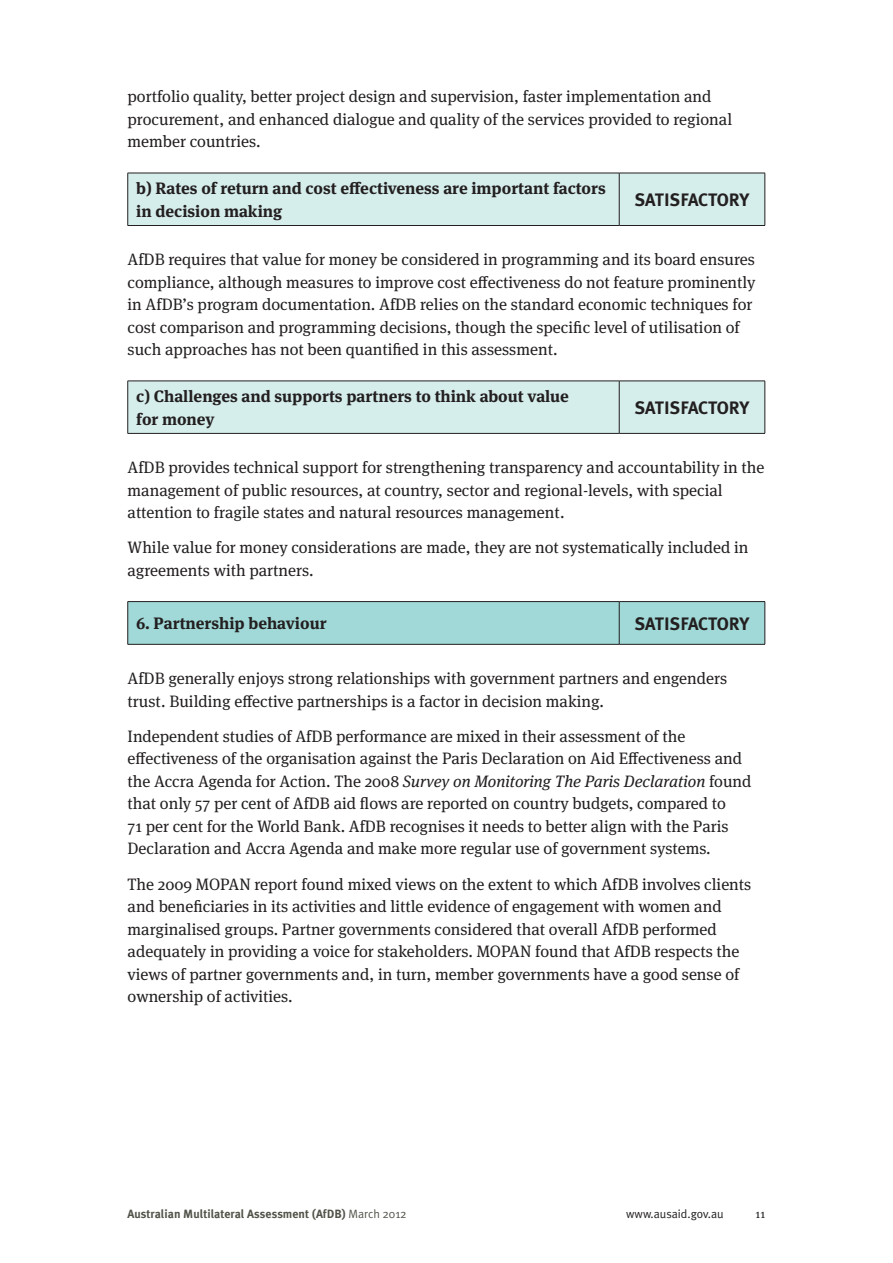
<style>
.page{position:relative;width:893px;height:1263px;background:#fff}
.page>*{position:absolute;margin:0;border:0;box-sizing:border-box;transform-origin:0 0}
._08bbbb_RIGHT_COLUMN{font:700 18px "Meta Plus";color:#231f20}
._04__BODY_TEXT{font:16.5px/22.5px "Meta Serif OT";color:#231f20}
._04__BODY_TEXT-2{font:700 16.5px/22.5px "Meta Serif OT";color:#231f20}
.t1{font:700 12px "Meta Plus";color:#53534a}
.t2{font:12px "Meta Plus Normal";color:#231f20}
.t3{font:12px "Meta Serif OT";color:#231f20}
.s1{font-style:italic}
.s2{font-family:"Meta Plus Normal";font-weight:400}
</style>
<div class="page">
<div style="left:128px;top:174px;width:637px;height:51px;background:#d5edeb"></div>
<hr style="left:128px;top:173px;width:491px;height:1px;background:#231f20">
<hr style="left:619px;top:173px;width:146px;height:1px;background:#231f20">
<hr style="left:619px;top:173px;width:1px;height:52px;background:#231f20">
<hr style="left:128px;top:225px;width:491px;height:1px;background:#231f20">
<hr style="left:619px;top:225px;width:146px;height:1px;background:#231f20">
<hr style="left:127px;top:173px;width:1px;height:52px;background:#231f20">
<hr style="left:765px;top:173px;width:1px;height:52px;background:#231f20">
<div style="left:128px;top:382px;width:637px;height:51px;background:#d5edeb"></div>
<hr style="left:128px;top:381px;width:491px;height:1px;background:#231f20">
<hr style="left:619px;top:381px;width:146px;height:1px;background:#231f20">
<hr style="left:619px;top:381px;width:1px;height:52px;background:#231f20">
<hr style="left:128px;top:433px;width:491px;height:1px;background:#231f20">
<hr style="left:619px;top:433px;width:146px;height:1px;background:#231f20">
<hr style="left:127px;top:381px;width:1px;height:52px;background:#231f20">
<hr style="left:765px;top:381px;width:1px;height:52px;background:#231f20">
<div style="left:128px;top:602px;width:637px;height:42px;background:#a0d9d7"></div>
<hr style="left:128px;top:601px;width:491px;height:1px;background:#231f20">
<hr style="left:619px;top:601px;width:146px;height:1px;background:#231f20">
<hr style="left:619px;top:602px;width:1px;height:42px;background:#231f20">
<hr style="left:128px;top:644px;width:491px;height:1px;background:#231f20">
<hr style="left:619px;top:644px;width:146px;height:1px;background:#231f20">
<hr style="left:127px;top:602px;width:1px;height:42px;background:#231f20">
<hr style="left:765px;top:602px;width:1px;height:42px;background:#231f20">
<p class="_04__BODY_TEXT" style="left:128px;top:86px;width:606px">portfolio quality, better project design and supervision, faster implementation and procurement, and enhanced dialogue and quality of the services provided to regional member countries.</p>
<p class="_04__BODY_TEXT-2" style="left:136px;top:178px;width:471px">b) Rates of return and cost effectiveness are important factors in decision making</p>
<p class="_08bbbb_RIGHT_COLUMN" style="left:635px;top:190px;width:116px">SATISFACTORY</p>
<p class="_04__BODY_TEXT" style="left:128px;top:249px;width:629px">AfDB requires that value for money be considered in programming and its board ensures compliance, although measures to improve cost effectiveness do not feature prominently in AfDB’s program documentation. AfDB relies on the standard economic techniques for cost comparison and programming decisions, though the specific level of utilisation of such approaches has not been quantified in this assessment.</p>
<p class="_04__BODY_TEXT-2" style="left:136px;top:386px;width:434px">c) Challenges and supports partners to think about value for money</p>
<p class="_08bbbb_RIGHT_COLUMN" style="left:635px;top:397px;width:116px">SATISFACTORY</p>
<p class="_04__BODY_TEXT" style="left:128px;top:456px;width:638px">AfDB provides technical support for strengthening transparency and accountability in the management of public resources, at country, sector and regional-levels, with special attention to fragile states and natural resources management.</p>
<p class="_04__BODY_TEXT" style="left:128px;top:537px;width:622px">While value for money considerations are made, they are not systematically included in agreements with partners.</p>
<p class="_04__BODY_TEXT-2" style="left:136px;top:613px;width:192px">6. Partnership behaviour</p>
<p class="_08bbbb_RIGHT_COLUMN" style="left:635px;top:613px;width:116px">SATISFACTORY</p>
<p class="_04__BODY_TEXT" style="left:128px;top:667px;width:601px">AfDB generally enjoys strong relationships with government partners and engenders trust. Building effective partnerships is a factor in decision making.</p>
<p class="_04__BODY_TEXT" style="left:128px;top:725px;width:625px">Independent studies of AfDB performance are mixed in their assessment of the effectiveness of the organisation against the Paris Declaration on Aid Effectiveness and the Accra Agenda for Action. The 2008 <span class="s1">Survey on Monitoring The Paris Declaration</span> found that only 57 per cent of AfDB aid flows are reported on country budgets, compared to<br>71 per cent for the World Bank. AfDB recognises it needs to better align with the Paris Declaration and Accra Agenda and make more regular use of government systems.</p>
<p class="_04__BODY_TEXT" style="left:128px;top:873px;width:625px">The 2009 MOPAN report found mixed views on the extent to which AfDB involves clients and beneficiaries in its activities and little evidence of engagement with women and marginalised groups. Partner governments considered that overall AfDB performed adequately in providing a voice for stakeholders. MOPAN found that AfDB respects the views of partner governments and, in turn, member governments have a good sense of ownership of activities.</p>
<p class="t1" style="left:128px;top:1207px;width:281px">Australian Multilateral Assessment (AfDB) <span class="s2">March 2012</span></p>
<p class="t2" style="left:626px;top:1207px;width:99px">www.ausaid.gov.au</p>
<p class="t3" style="left:756px;top:1207px;width:11px">11</p>
</div>
